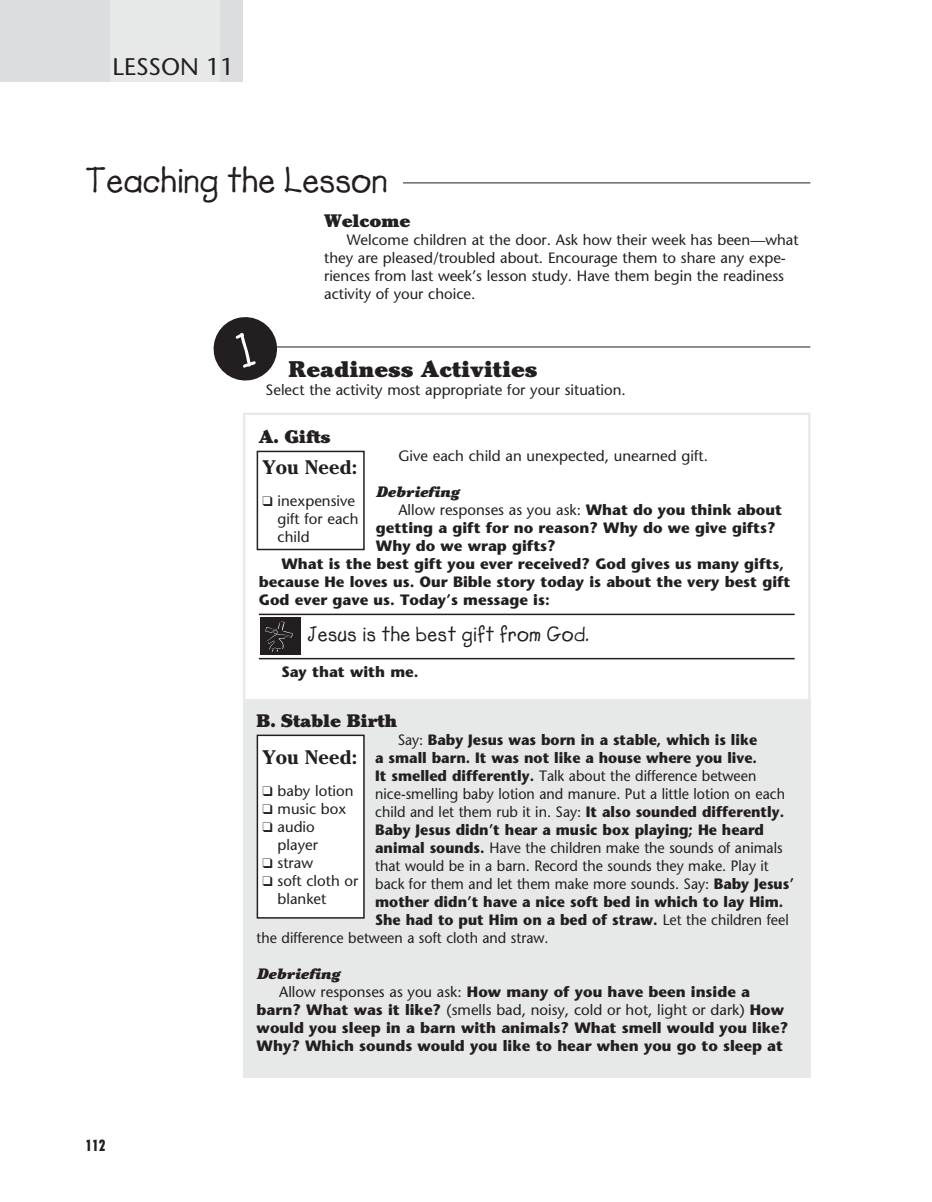
<style>
.page{position:relative;width:932px;height:1202px;background:#fff}
.page>*{position:absolute;margin:0;border:0;box-sizing:border-box;transform-origin:0 0}
.t1{font:36px "Lemonade ICG Bold";color:#231f20}
.t2{font:24px "Stone Sans";color:#231f20}
.Readiness{font:900 22.5px "Cheltenham";color:#231f20}
.Power_Point{font:21px "Lemonade ICG Bold";letter-spacing:.015em;color:#231f20}
.You_Need{font:700 19.5px "Cheltenham";color:#231f20}
.Activities_Subhead{font:900 18px "Cheltenham";letter-spacing:-.01em;color:#231f20}
.t3{font:700 15px/18px "Stone Sans";color:#231f20}
.You_Need_Items{font:15px/18px "Stone Sans";color:#231f20}
.You_Need_Items-2{font:15px "Stone Sans";color:#231f20;scale:.95 1}
.t4{font:700 15px "Stone Sans";color:#231f20;scale:.95 1}
.Breaker{font:italic 900 15px "Cheltenham";color:#231f20}
.t5{font:700 condensed 15px "Placard";color:#231f20}
.s1{font-weight:400}
.s2{font-weight:700}
</style>
<div class="page">
<div style="left:0;top:0;width:110px;height:81px;background:#dcddde"></div>
<div style="left:110px;top:0;width:111px;height:81px;background:#e7e8e8"></div>
<div style="left:221px;top:0;width:22px;height:81px;background:#dcddde"></div>
<hr style="left:403px;top:182px;width:407px;height:1px;background:#231f20">
<hr style="left:259px;top:613px;width:535px;height:2px;background:#231f20">
<hr style="left:259px;top:658px;width:535px;height:1px;background:#231f20">
<div style="left:260px;top:618px;width:40px;height:37px;background:#231f20"></div>
<svg style="left:265px;top:621px;width:28px;height:31px"></svg>
<div style="left:243px;top:699px;width:567px;height:378px;background:#e7e8e8"></div>
<hr style="left:216px;top:346px;width:594px;height:1px;background:#231f20">
<div style="left:256px;top:451px;width:108px;height:99px;border:2px solid #231f20"></div>
<div style="left:257px;top:735px;width:107px;height:183px;background:#fff"></div>
<div style="left:256px;top:734px;width:108px;height:184px;border:2px solid #231f20"></div>
<svg style="left:213px;top:317px;width:67px;height:64px"></svg>
<p class="t2" style="left:113px;top:52px;width:123px">LESSON 11</p>
<p class="t1" style="left:86px;top:159px;width:303px">Teaching the Lesson</p>
<p class="Activities_Subhead" style="left:324px;top:210px;width:88px">Welcome</p>
<p class="You_Need_Items" style="left:324px;top:231px;width:476px;text-indent:22px">Welcome children at the door. Ask how their week has been—what they are pleased/troubled about. Encourage them to share any expe&shy;riences from last week’s lesson study. Have them begin the readiness activity of your choice.</p>
<p class="Readiness" style="left:288px;top:356px;width:251px">Readiness Activities</p>
<p class="You_Need_Items" style="left:266px;top:381px;width:362px">Select the activity most appropriate for your situation.</p>
<p class="Activities_Subhead" style="left:259px;top:425px;width:73px">A. Gifts</p>
<p class="t5" style="left:86px;top:1136px;width:22px">112</p>
<p class="You_Need_Items" style="left:398px;top:446px;width:311px">Give each child an unexpected, unearned gift.</p>
<p class="Breaker" style="left:376px;top:482px;width:85px">Debriefing</p>
<p class="t3" style="left:376px;top:500px;width:407px;text-indent:22px"><span class="s1">Allow responses as you ask:</span> What do you think about getting a gift for no reason? Why do we give gifts?<br>Why do we wrap gifts?</p>
<p class="t3" style="left:259px;top:554px;width:533px;text-indent:22px">What is the best gift you ever received? God gives us many gifts, because He loves us. Our Bible story today is about the very best gift<br>God ever gave us. Today’s message is:</p>
<p class="Power_Point" style="left:307px;top:621px;width:283px">Jesus is the best gift from God.</p>
<p class="t3" style="left:281px;top:662px;width:139px">Say that with me.</p>
<p class="Activities_Subhead" style="left:256px;top:710px;width:142px">B. Stable Birth</p>
<p class="t4" style="left:398px;top:731px;width:380px"><span class="s1">Say:</span> Baby Jesus was born in a stable, which is like</p>
<p class="t4" style="left:375px;top:749px;width:403px">a small barn. It was not like a house where you live.</p>
<p class="You_Need_Items-2" style="left:375px;top:767px;width:403px"><span class="s2">It smelled differently.</span> Talk about the difference between</p>
<p class="You_Need_Items-2" style="left:375px;top:785px;width:433px">nice-smelling baby lotion and manure. Put a little lotion on each</p>
<p class="You_Need_Items-2" style="left:375px;top:803px;width:432px">child and let them rub it in. Say: <span class="s2">It also sounded differently.</span></p>
<p class="t4" style="left:375px;top:821px;width:411px">Baby Jesus didn’t hear a music box playing; He heard</p>
<p class="You_Need_Items-2" style="left:375px;top:839px;width:430px"><span class="s2">animal sounds.</span> Have the children make the sounds of animals</p>
<p class="You_Need_Items-2" style="left:375px;top:857px;width:416px">that would be in a barn. Record the sounds they make. Play it</p>
<p class="You_Need_Items-2" style="left:375px;top:875px;width:442px">back for them and let them make more sounds. Say: <span class="s2">Baby Jesus’</span></p>
<p class="t4" style="left:375px;top:893px;width:431px">mother didn’t have a nice soft bed in which to lay Him.</p>
<p class="t4" style="left:375px;top:911px;width:437px">She had to put Him on a bed of straw. <span class="s1">Let the children feel</span></p>
<p class="You_Need_Items-2" style="left:256px;top:929px;width:309px">the difference between a soft cloth and straw.</p>
<p class="Breaker" style="left:256px;top:964px;width:85px">Debriefing</p>
<p class="t3" style="left:256px;top:982px;width:533px;text-indent:22px"><span class="s1">Allow responses as you ask:</span> How many of you have been inside a barn? What was it like? <span class="s1">(smells bad, noisy, cold or hot, light or dark)</span> How would you sleep in a barn with animals? What smell would you like?<br>Why? Which sounds would you like to hear when you go to sleep at</p>
<p class="You_Need" style="left:262px;top:456px;width:96px">You Need:</p>
<p class="You_Need_Items" style="left:278px;top:491px;width:82px;text-indent:-15px">❑ inexpensive gift for each child</p>
<p class="You_Need" style="left:262px;top:746px;width:96px">You Need:</p>
<p class="You_Need_Items" style="left:262px;top:781px;width:92px">❑ baby lotion</p>
<p class="You_Need_Items" style="left:262px;top:799px;width:85px">❑ music box</p>
<p class="You_Need_Items" style="left:262px;top:817px;width:57px;text-align:right">❑ audio player</p>
<p class="You_Need_Items" style="left:262px;top:853px;width:52px">❑ straw</p>
<p class="You_Need_Items" style="left:278px;top:871px;width:82px;text-indent:-15px">❑ soft cloth or blanket</p>
</div>
